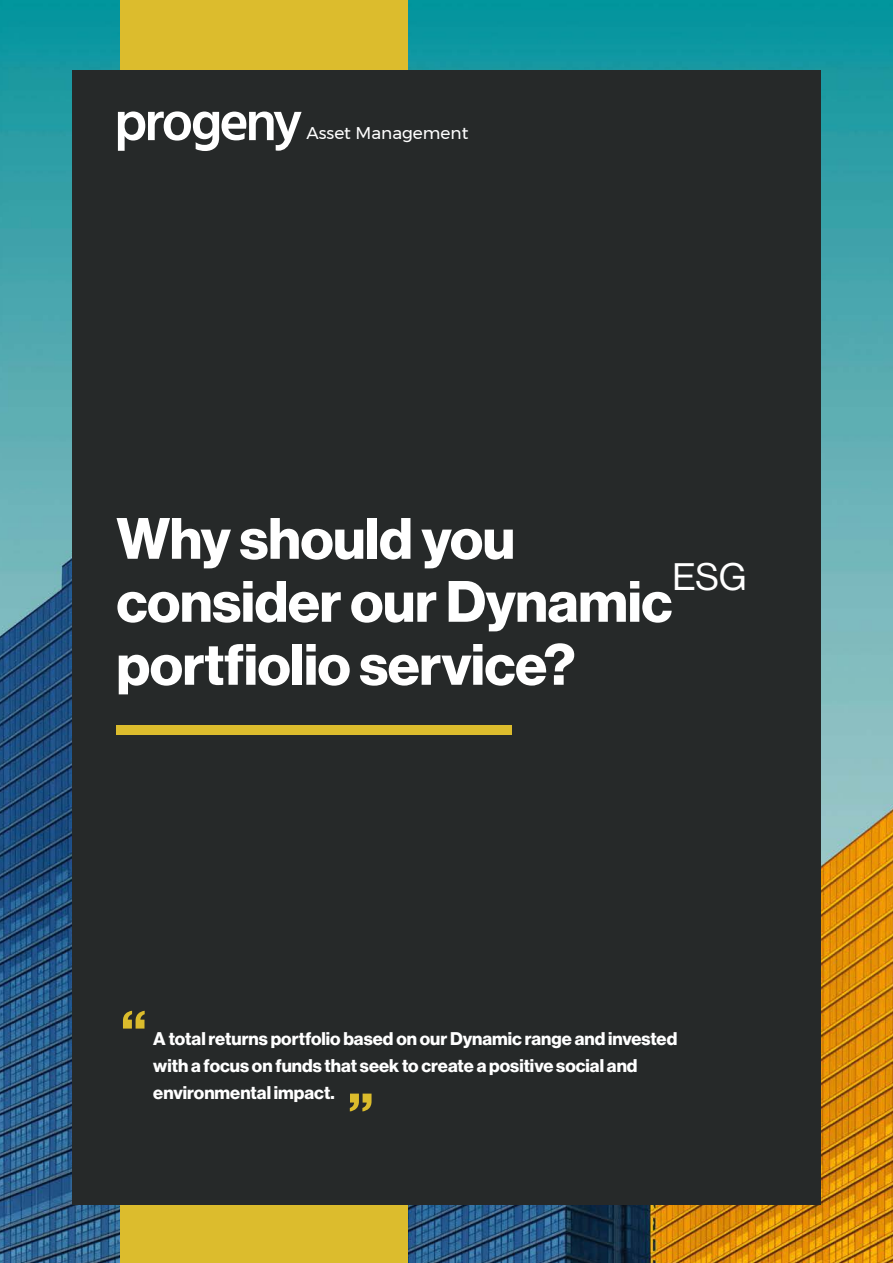
<style>
.page{position:relative;width:893px;height:1263px;background:#fff}
.page>*{position:absolute;margin:0;border:0;box-sizing:border-box;transform-origin:0 0}
.chapter_title{font:60px "N Haas Grotesk DS Pro 75 Bd";color:#dbbc2c}
.chapter_title-2{font:57px/63px "N Haas Grotesk DS Pro 75 Bd";letter-spacing:-.005em;color:#fff}
.t1{font:37.5px "N Haas Grotesk DS Pro 55 Rg";color:#fff}
.Highlight{font:18px/27px "N Haas Grotesk DS Pro 75 Bd";color:#fff}
.t2{font:16.95px "Montserrat";color:#fff}
</style>
<div class="page">
<img style="left:0;top:0;width:893px;height:1263px">
<div style="left:120px;top:0;width:287px;height:1263px;background:#dcbc2d"></div>
<div style="left:72px;top:70px;width:749px;height:1134px;background:#262929"></div>
<div style="left:116px;top:726px;width:396px;height:9px;background:#dcbc2d"></div>
<svg style="left:118px;top:111px;width:184px;height:40px"></svg>
<p class="t2" style="left:306px;top:120px;width:163px">Asset Management</p>
<p class="chapter_title-2" style="left:116px;top:508px;width:557px">Why should you consider our Dynamic portfiolio service?</p>
<p class="t1" style="left:672px;top:555px;width:76px">ESG</p>
<p class="chapter_title" style="left:121px;top:998px;width:27px">“</p>
<p class="Highlight" style="left:153px;top:1025px;width:525px">A total returns portfolio based on our Dynamic range and invested with a focus on funds that seek to create a positive social and environmental impact.</p>
<p class="chapter_title" style="left:374px;top:1124px;width:27px;rotate:-180deg">“</p>
</div>
